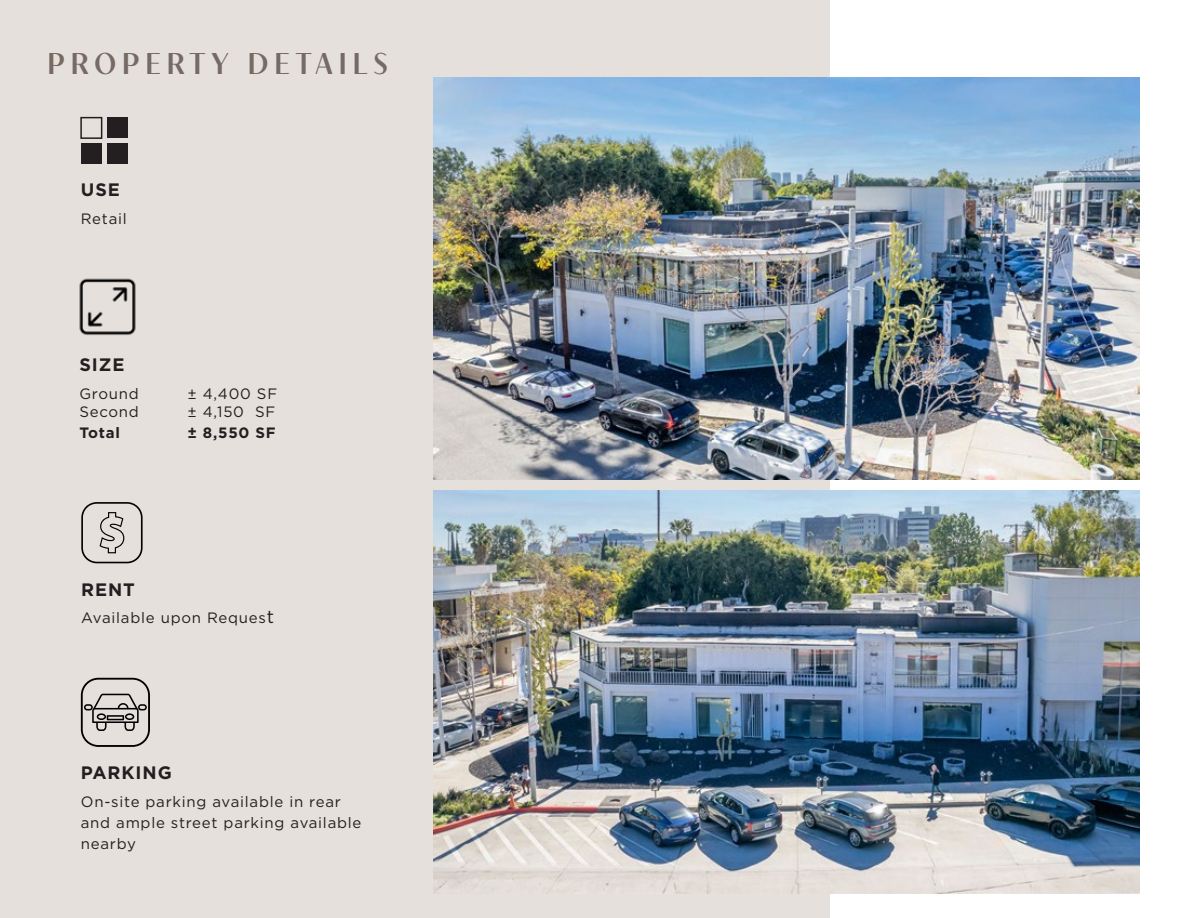
<style>
.page{position:relative;width:1188px;height:918px;background:#fff}
.page>*{position:absolute;margin:0;border:0;box-sizing:border-box;transform-origin:0 0}
.t1{font:600 30px "Contralto Small";letter-spacing:.2em;color:#766a62}
.t2{font:700 18px "Gotham";letter-spacing:.05em;color:#231f20}
.t3{font:15px/21px "Gotham";letter-spacing:.05em;color:#231f20}
.t4{font:700 15px "Gotham";letter-spacing:.05em;color:#231f20}
.s1{font-size:18px}
</style>
<div class="page">
<div style="left:0;top:0;width:829px;height:918px;background:#e5e0dc"></div>
<img style="left:79px;top:278px;width:57px;height:57px">
<div style="left:81px;top:678px;width:69px;height:69px;border:2px solid #000;border-radius:17px"></div>
<svg style="left:84px;top:694px;width:63px;height:37px"></svg>
<img style="left:433px;top:77px;width:707px;height:403px">
<img style="left:433px;top:491px;width:707px;height:402px">
<svg style="left:100px;top:512px;width:24px;height:41px"></svg>
<div style="left:81px;top:502px;width:62px;height:61px;border:2px solid #000;border-radius:15px"></div>
<div style="left:80px;top:117px;width:22px;height:22px;border:2px solid #231f20"></div>
<div style="left:81px;top:143px;width:21px;height:20px;background:#231f20"></div>
<div style="left:107px;top:118px;width:20px;height:20px;background:#231f20"></div>
<div style="left:107px;top:143px;width:20px;height:20px;background:#231f20"></div>
<p class="t1" style="left:48px;top:41px;width:342px">PROPERTY DETAILS</p>
<p class="t2" style="left:81px;top:177px;width:40px">USE</p>
<p class="t3" style="left:81px;top:207px;width:47px">Retail</p>
<p class="t2" style="left:79px;top:353px;width:47px">SIZE</p>
<p class="t3" style="left:79px;top:382px;width:61px">Ground</p>
<p class="t3" style="left:187px;top:382px;width:91px">± 4,400 SF</p>
<p class="t3" style="left:79px;top:400px;width:61px">Second</p>
<p class="t3" style="left:187px;top:400px;width:90px">± 4,150 SF</p>
<p class="t4" style="left:79px;top:422px;width:42px">Total</p>
<p class="t4" style="left:187px;top:422px;width:90px">± 8,550 SF</p>
<p class="t2" style="left:81px;top:577px;width:55px">RENT</p>
<p class="t3" style="left:81px;top:607px;width:194px">Available upon Reques<span class="s1">t</span></p>
<p class="t2" style="left:81px;top:761px;width:92px">PARKING</p>
<p class="t3" style="left:81px;top:791px;width:282px">On-site parking available in rear and ample street parking available nearby</p>
</div>
